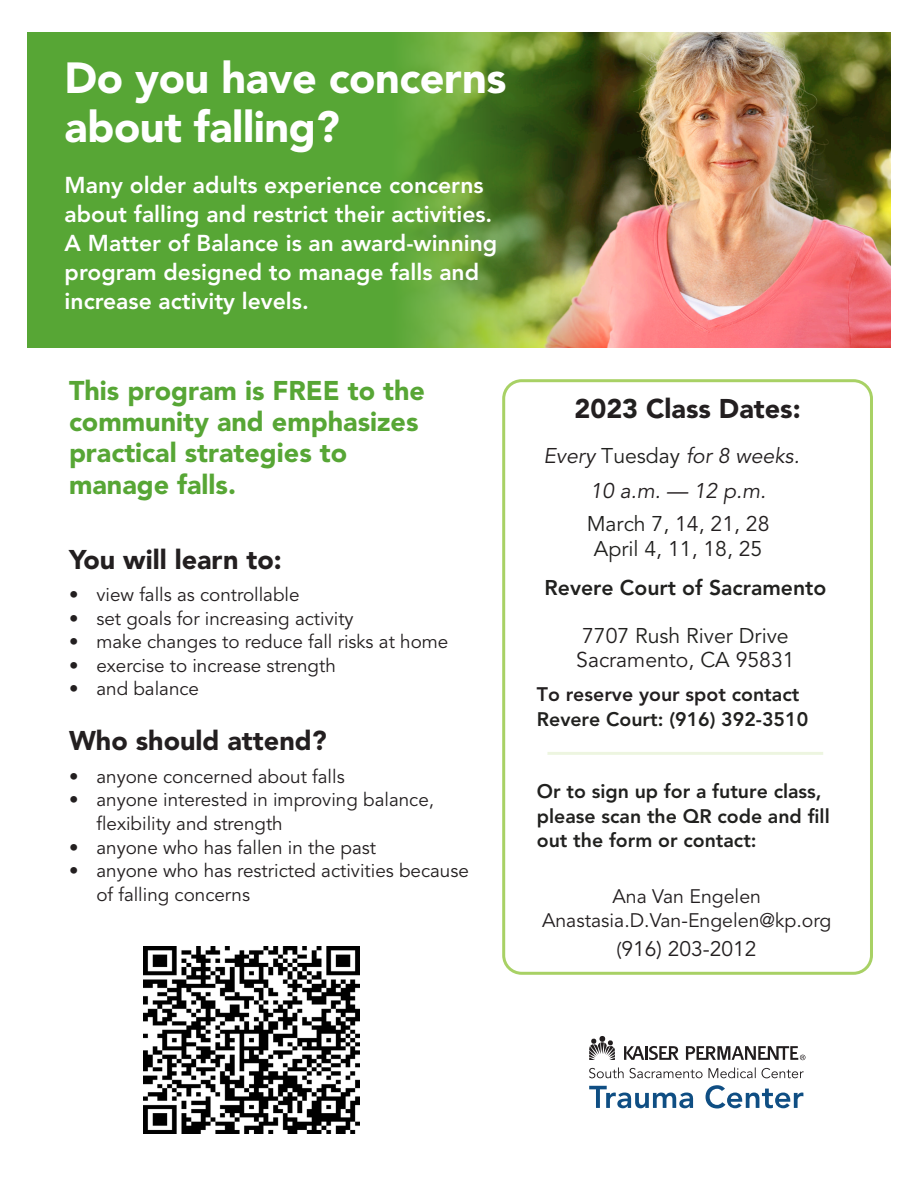
<style>
.page{position:relative;width:918px;height:1188px;background:#fff}
.page>*{position:absolute;margin:0;border:0;box-sizing:border-box;transform-origin:0 0}
.t1{font:900 43.2px/49.5px "Avenir LT Std";letter-spacing:-.01em;color:#fff}
.t2{font:900 27px/31.3px "Avenir LT Std";color:#57a635}
.t3{font:900 27px "Avenir LT Std";color:#231f20}
.t4{font:800 22.8px/29px "Avenir LT Std";color:#fff}
.t5{font:21.15px/24.3px "Avenir LT Std";color:#21211f}
.t6{font:italic 21.15px/33.9px "Avenir LT Std";color:#231f20}
.t7{font:800 21.15px "Avenir LT Std";color:#21211f}
.t8{font:21px "Avenir LT Std";color:#231f20}
.t9{font:800 19.5px/24.3px "Avenir LT Std";color:#21211f}
.t10{font:19.5px/24.3px "Avenir LT Std";color:#231f20;text-align:center}
.t11{font:18.9px/23.5px "Avenir LT Std";color:#231f20}
.s1{color:#21211f}
.s2{font-style:normal;color:#21211f}
.s3{font-style:normal}
.s4{color:#231f20}
.s5{font-size:19.5px}
</style>
<div class="page">
<div style="left:27px;top:32px;width:864px;height:315px;background:#57a635"></div>
<div style="left:502px;top:379px;width:371px;height:596px;border:3px solid #a8d165;border-radius:18px"></div>
<img style="left:406px;top:32px;width:485px;height:315px">
<svg style="left:589px;top:1067px;width:215px;height:11px"></svg>
<svg style="left:589px;top:1085px;width:214px;height:23px"></svg>
<svg style="left:589px;top:1036px;width:26px;height:24px"></svg>
<svg style="left:624px;top:1046px;width:55px;height:14px"></svg>
<svg style="left:686px;top:1046px;width:119px;height:14px"></svg>
<hr style="left:547px;top:752px;width:276px;height:3px;background:#a8d165">
<img style="left:143px;top:946px;width:217px;height:188px">
<p class="t1" style="left:64px;top:53px;width:444px">Do you have concerns about falling?</p>
<p class="t4" style="left:65px;top:171px;width:434px">Many older adults experience concerns about falling and restrict their activities.<br>A Matter of Balance is an award-winning program designed to manage falls and increase activity levels.</p>
<p class="t2" style="left:69px;top:374px;width:357px">This program is FREE to the community and emphasizes practical strategies to manage falls.</p>
<p class="t3" style="left:69px;top:543px;width:214px">You will learn to:</p>
<p class="t11" style="left:69px;top:583px;width:232px">• view falls as controllable</p>
<p class="t11" style="left:69px;top:607px;width:286px">• set goals for increasing activity</p>
<p class="t11" style="left:69px;top:630px;width:381px">• make changes to reduce fall risks at home</p>
<p class="t11" style="left:69px;top:654px;width:268px">• exercise to increase strength</p>
<p class="t11" style="left:69px;top:678px;width:132px">• and balance</p>
<p class="t3" style="left:69px;top:725px;width:259px">Who should attend?</p>
<p class="t11" style="left:69px;top:765px;width:277px">• anyone concerned about falls</p>
<p class="t11" style="left:96px;top:789px;width:339px;text-indent:-27px">• anyone interested in improving balance, flexibility and strength</p>
<p class="t11" style="left:69px;top:836px;width:309px">• anyone who has fallen in the past</p>
<p class="t11" style="left:96px;top:859px;width:374px;text-indent:-27px">• anyone who has restricted activities because of falling concerns</p>
<p class="t3" style="left:574px;top:392px;width:228px">202<span class="s1">3</span> Class Dates:</p>
<p class="t6" style="left:543px;top:439px;width:258px">Every <span class="s2">Tuesday</span> for 8 weeks.</p>
<p class="t6" style="left:587px;top:474px;width:184px">10 a.m. — 12 p.m.<br><span class="s2">March 7,</span> <span class="s3">14, 21, 28</span></p>
<p class="t5" style="left:594px;top:537px;width:170px">April 4<span class="s4">, 1</span>1<span class="s4">, 1</span>8<span class="s4">, 2</span>5</p>
<p class="t7" style="left:544px;top:575px;width:283px">Revere Court of Sacramento</p>
<p class="t5" style="left:576px;top:624px;width:220px"><span class="s4">7</span>7<span class="s4">0</span>7 Rush River Drive<br><span class="s4">Sacramento,</span> CA <span class="s4">958</span>31</p>
<p class="t9" style="left:537px;top:683px;width:273px"><span class="s4">To reserve your spot</span> contact<br>Revere Court: (916) 392-3510</p>
<p class="t9" style="left:537px;top:780px;width:294px">Or to sign up for a future class, please scan the QR code and fill out the form or contact:</p>
<p class="t10" style="left:542px;top:885px;width:291px">Ana Van Engelen<br>Anastasia.D.Van-Engelen@kp.org</p>
<p class="t8" style="left:617px;top:937px;width:142px"><span class="s5">(</span>916) 203-2012</p>
</div>
